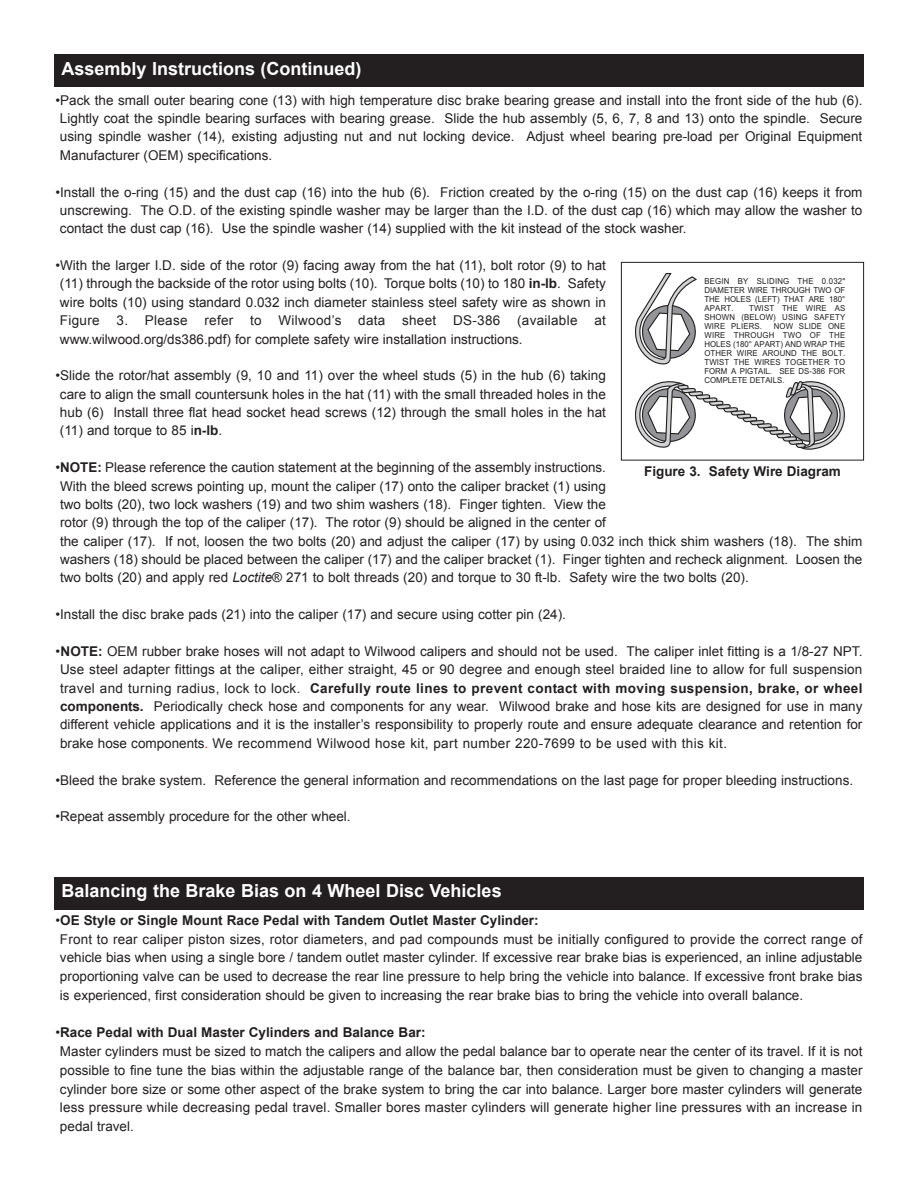
<style>
.page{position:relative;width:918px;height:1188px;background:#fff}
.page>*{position:absolute;margin:0;border:0;box-sizing:border-box;transform-origin:0 0}
.t1{font:700 18px "Arial";color:#fff}
.t2{font:13.5px/18.3px "Arial";color:#231f20;text-align:justify}
.t3{font:700 13.5px "Arial";color:#231f20}
.t4{font:8.25px/9px "Arial";color:#231f20;text-align:justify;scale:.95 1}
.s1{font-weight:700}
.s2{font-style:italic}
.s3{color:#ee1e24}
</style>
<div class="page">
<div style="left:54px;top:54px;width:810px;height:32px;background:#231f20"></div>
<svg style="left:635px;top:273px;width:212px;height:188px"></svg>
<div style="left:621px;top:262px;width:243px;height:198px;border:1px solid #231f20"></div>
<div style="left:54px;top:877px;width:810px;height:32px;background:#231f20"></div>
<h1 class="t1" style="left:62px;top:58px;width:302px">Assembly Instructions (Continued)</h1>
<p class="t2" style="left:60px;top:91px;width:804px;text-indent:-4px">•Pack the small outer bearing cone (13) with high temperature disc brake bearing grease and install into the front side of the hub (6).<br>Lightly coat the spindle bearing surfaces with bearing grease. Slide the hub assembly (5, 6, 7, 8 and 13) onto the spindle. Secure using spindle washer (14), existing adjusting nut and nut locking device. Adjust wheel bearing pre-load per Original Equipment Manufacturer (OEM) specifications.</p>
<p class="t2" style="left:60px;top:183px;width:804px;text-indent:-4px">•Install the o-ring (15) and the dust cap (16) into the hub (6). Friction created by the o-ring (15) on the dust cap (16) keeps it from unscrewing. The O.D. of the existing spindle washer may be larger than the I.D. of the dust cap (16) which may allow the washer to contact the dust cap (16). Use the spindle washer (14) supplied with the kit instead of the stock washer.</p>
<p class="t2" style="left:60px;top:256px;width:548px;text-indent:-4px">•With the larger I.D. side of the rotor (9) facing away from the hat (11), bolt rotor (9) to hat (11) through the backside of the rotor using bolts (10). Torque bolts (10) to 180 <span class="s1">in-lb</span>. Safety wire bolts (10) using standard 0.032 inch diameter stainless steel safety wire as shown in Figure 3. Please refer to Wilwood’s data sheet DS-386 (available at www.wilwood.org/ds386.pdf) for complete safety wire installation instructions.</p>
<p class="t2" style="left:60px;top:366px;width:547px;text-indent:-4px">•Slide the rotor/hat assembly (9, 10 and 11) over the wheel studs (5) in the hub (6) taking care to align the small countersunk holes in the hat (11) with the small threaded holes in the hub (6) Install three flat head socket head screws (12) through the small holes in the hat (11) and torque to 85 i<span class="s1">n-lb</span>.</p>
<p class="t2" style="left:60px;top:458px;width:804px;text-align:left;text-indent:-5px">•<span class="s1">NOTE:</span> Please reference the caution statement at the beginning of the assembly instructions.<br>With the bleed screws pointing up, mount the caliper (17) onto the caliper bracket (1) using<br>two bolts (20), two lock washers (19) and two shim washers (18). Finger tighten. View the<br>rotor (9) through the top of the caliper (17). The rotor (9) should be aligned in the center of<br>the caliper (17). If not, loosen the two bolts (20) and adjust the caliper (17) by using 0.032 inch thick shim washers (18). The shim washers (18) should be placed between the caliper (17) and the caliper bracket (1). Finger tighten and recheck alignment. Loosen the two bolts (20) and apply red <span class="s2">Loctite</span>® 271 to bolt threads (20) and torque to 30 ft-lb. Safety wire the two bolts (20).</p>
<p class="t2" style="left:56px;top:605px;width:512px">•Install the disc brake pads (21) into the caliper (17) and secure using cotter pin (24).</p>
<p class="t2" style="left:60px;top:642px;width:804px;text-indent:-4px">•<span class="s1">NOTE:</span> OEM rubber brake hoses will not adapt to Wilwood calipers and should not be used. The caliper inlet fitting is a 1/8-27 NPT.<br>Use steel adapter fittings at the caliper, either straight, 45 or 90 degree and enough steel braided line to allow for full suspension travel and turning radius, lock to lock. <span class="s1">Carefully route lines to prevent contact with moving suspension, brake, or wheel components.</span> Periodically check hose and components for any wear. Wilwood brake and hose kits are designed for use in many different vehicle applications and it is the installer’s responsibility to properly route and ensure adequate clearance and retention for brake hose components<span class="s3">.</span> We recommend Wilwood hose kit, part number 220-7699 to be used with this kit.</p>
<p class="t2" style="left:56px;top:771px;width:799px">•Bleed the brake system. Reference the general information and recommendations on the last page for proper bleeding instructions.</p>
<p class="t2" style="left:56px;top:807px;width:297px">•Repeat assembly procedure for the other wheel.</p>
<p class="t4" style="left:704px;top:277px;width:150px">BEGIN BY SLIDING THE 0.032" DIAMETER WIRE THROUGH TWO OF THE HOLES (LEFT) THAT ARE 180° APART.</p>
<p class="t4" style="left:704px;top:304px;width:150px;text-indent:45px">TWIST THE WIRE AS SHOWN (BELOW) USING SAFETY WIRE PLIERS.</p>
<p class="t4" style="left:704px;top:322px;width:150px;text-indent:69px">NOW SLIDE ONE WIRE THROUGH TWO OF THE HOLES (180° APART) AND WRAP THE OTHER WIRE AROUND THE BOLT.<br>TWIST THE WIRES TOGETHER TO FORM A PIGTAIL. SEE DS-386 FOR COMPLETE DETAILS.</p>
<p class="t3" style="left:644px;top:463px;width:198px">Figure 3. Safety Wire Diagram</p>
<h1 class="t1" style="left:62px;top:881px;width:442px">Balancing the Brake Bias on 4 Wheel Disc Vehicles</h1>
<p class="t2" style="left:60px;top:911px;width:804px;line-height:18.8px;text-align:left;text-indent:-4px">•<span class="s1">OE Style or Single Mount Race Pedal with Tandem Outlet Master Cylinder:<br></span>Front to rear caliper piston sizes, rotor diameters, and pad compounds must be initially configured to provide the correct range of vehicle bias when using a single bore / tandem outlet master cylinder. If excessive rear brake bias is experienced, an inline adjustable proportioning valve can be used to decrease the rear line pressure to help bring the vehicle into balance. If excessive front brake bias is experienced, first consideration should be given to increasing the rear brake bias to bring the vehicle into overall balance.</p>
<p class="t2" style="left:60px;top:1023px;width:804px;line-height:18.8px;text-align:left;text-indent:-4px">•<span class="s1">Race Pedal with Dual Master Cylinders and Balance Bar:<br></span>Master cylinders must be sized to match the calipers and allow the pedal balance bar to operate near the center of its travel. If it is not possible to fine tune the bias within the adjustable range of the balance bar, then consideration must be given to changing a master cylinder bore size or some other aspect of the brake system to bring the car into balance. Larger bore master cylinders will generate less pressure while decreasing pedal travel. Smaller bores master cylinders will generate higher line pressures with an increase in pedal travel.</p>
</div>
